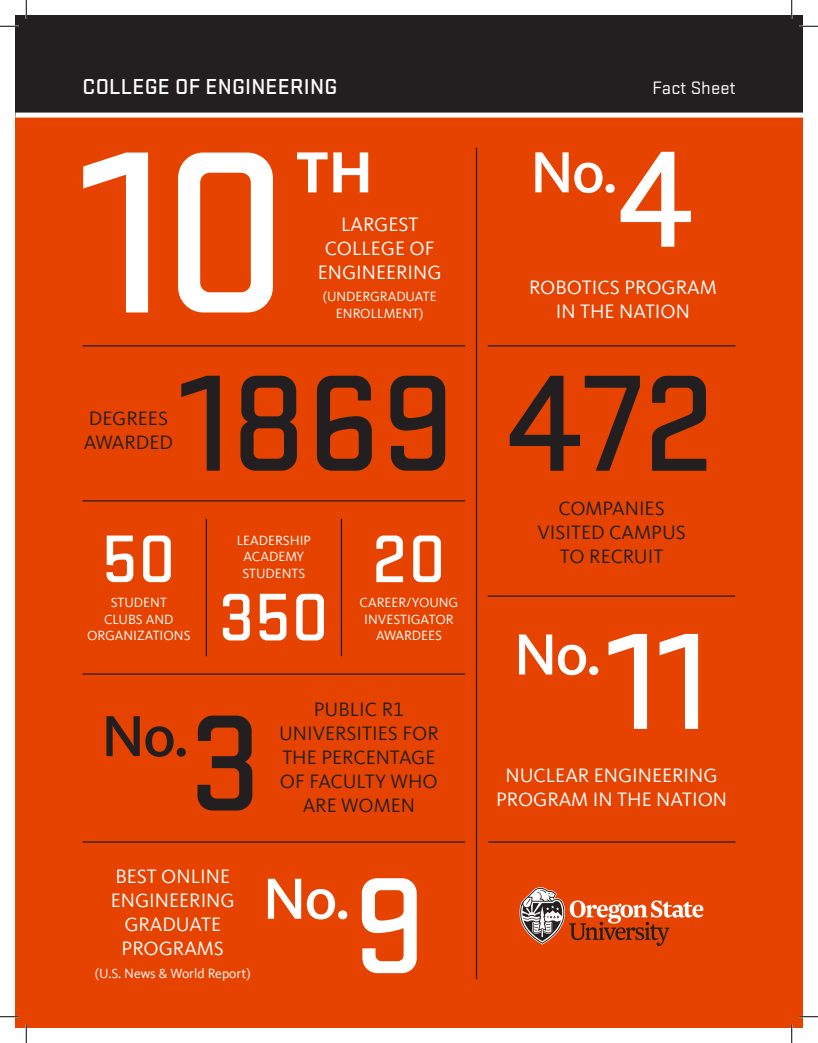
<style>
.page{position:relative;width:818px;height:1043px;background:#fff}
.page>*{position:absolute;margin:0;border:0;box-sizing:border-box;transform-origin:0 0}
.t1{font:500 240px "Stratum 2";color:#fff}
.t2{font:500 142.5px "Stratum 2";letter-spacing:-.01em;color:#231f20}
.t3{font:500 142.5px "Stratum 2";color:#fff}
.t4{font:500 70px "Stratum 2";color:#fff}
.t5{font:500 60px "Kievit Offc";color:#fff}
.t6{font:500 60px "Kievit Offc";color:#231f20}
.t7{font:700 60px "Kievit Offc";color:#fff}
.t8{font:500 22.5px "Stratum 2";letter-spacing:.01em;color:#fff}
.t9{font:20px/24px "Kievit Offc";color:#fff;text-align:center}
.t10{font:20px/24px "Kievit Offc";color:#231f20;text-align:center}
.t11{font:18.75px "Stratum 2";letter-spacing:.01em;color:#fff}
.t12{font:13.75px/16.5px "Kievit Offc";color:#fff;text-align:center}
</style>
<div class="page">
<div style="left:15px;top:15px;width:787px;height:1013px;background:#e74300"></div>
<div style="left:15px;top:15px;width:787px;height:101px;background:#231f20"></div>
<div style="left:15px;top:113px;width:787px;height:5px;background:#fff"></div>
<hr style="left:476px;top:148px;width:1px;height:831px;background:#231f20">
<hr style="left:82px;top:345px;width:383px;height:1px;background:#231f20">
<hr style="left:488px;top:345px;width:247px;height:1px;background:#231f20">
<hr style="left:82px;top:500px;width:383px;height:1px;background:#231f20">
<hr style="left:206px;top:518px;width:1px;height:138px;background:#231f20">
<hr style="left:488px;top:595px;width:247px;height:1px;background:#231f20">
<hr style="left:341px;top:518px;width:1px;height:138px;background:#231f20">
<hr style="left:82px;top:673px;width:383px;height:1px;background:#231f20">
<hr style="left:82px;top:841px;width:383px;height:1px;background:#231f20">
<hr style="left:488px;top:841px;width:247px;height:1px;background:#231f20">
<svg style="left:519px;top:887px;width:184px;height:58px"></svg>
<svg style="left:0;top:25px;width:19px;height:2px"></svg>
<svg style="left:799px;top:25px;width:19px;height:2px"></svg>
<svg style="left:0;top:1015px;width:19px;height:2px"></svg>
<svg style="left:799px;top:1015px;width:19px;height:2px"></svg>
<svg style="left:25px;top:0;width:2px;height:19px"></svg>
<svg style="left:25px;top:1024px;width:2px;height:18px"></svg>
<svg style="left:790px;top:0;width:2px;height:19px"></svg>
<svg style="left:790px;top:1024px;width:2px;height:18px"></svg>
<p class="t8" style="left:82px;top:72px;width:256px">COLLEGE OF ENGINEERING</p>
<p class="t11" style="left:652px;top:76px;width:84px">Fact Sheet</p>
<p class="t1" style="left:81px;top:71px;width:211px">10</p>
<p class="t7" style="left:296px;top:137px;width:78px">TH</p>
<p class="t9" style="left:318px;top:213px;width:125px">LARGEST<br>COLLEGE OF<br>ENGINEERING</p>
<p class="t12" style="left:323px;top:289px;width:115px">(UNDERGRADUATE<br>ENROLLMENT)</p>
<p class="t5" style="left:530px;top:138px;width:89px">No.</p>
<p class="t3" style="left:617px;top:103px;width:77px">4</p>
<p class="t9" style="left:529px;top:275px;width:189px">ROBOTICS PROGRAM<br>IN THE NATION</p>
<p class="t2" style="left:180px;top:327px;width:537px">1869 472</p>
<p class="t10" style="left:537px;top:496px;width:150px">COMPANIES<br>VISITED CAMPUS<br>TO RECRUIT</p>
<p class="t10" style="left:84px;top:406px;width:91px;text-align:left">DEGREES<br>AWARDED</p>
<p class="t4" style="left:102px;top:511px;width:76px">50</p>
<p class="t12" style="left:87px;top:595px;width:105px">STUDENT<br>CLUBS AND<br>ORGANIZATIONS</p>
<p class="t4" style="left:372px;top:511px;width:76px">20</p>
<p class="t12" style="left:359px;top:595px;width:100px">CAREER/YOUNG<br>INVESTIGATOR<br>AWARDEES</p>
<p class="t12" style="left:237px;top:532px;width:76px">LEADERSHIP<br>ACADEMY</p>
<p class="t12" style="left:242px;top:565px;width:64px">STUDENTS</p>
<p class="t4" style="left:219px;top:570px;width:112px">350</p>
<p class="t5" style="left:513px;top:620px;width:89px">No.</p>
<p class="t3" style="left:607px;top:585px;width:104px">11</p>
<p class="t9" style="left:496px;top:763px;width:232px">NUCLEAR ENGINEERING<br>PROGRAM IN THE NATION</p>
<p class="t10" style="left:279px;top:698px;width:161px">PUBLIC R1<br>UNIVERSITIES FOR<br>THE PERCENTAGE<br>OF FACULTY WHO<br>ARE WOMEN</p>
<p class="t6" style="left:101px;top:701px;width:89px">No.</p>
<p class="t2" style="left:189px;top:667px;width:75px">3</p>
<p class="t9" style="left:111px;top:865px;width:125px">BEST ONLINE<br>ENGINEERING<br>GRADUATE<br>PROGRAMS</p>
<p class="t12" style="left:95px;top:964px;width:157px">(U.S. News &amp; World Report)</p>
<p class="t5" style="left:263px;top:864px;width:89px">No.</p>
<p class="t3" style="left:352px;top:829px;width:77px">9</p>
</div>
